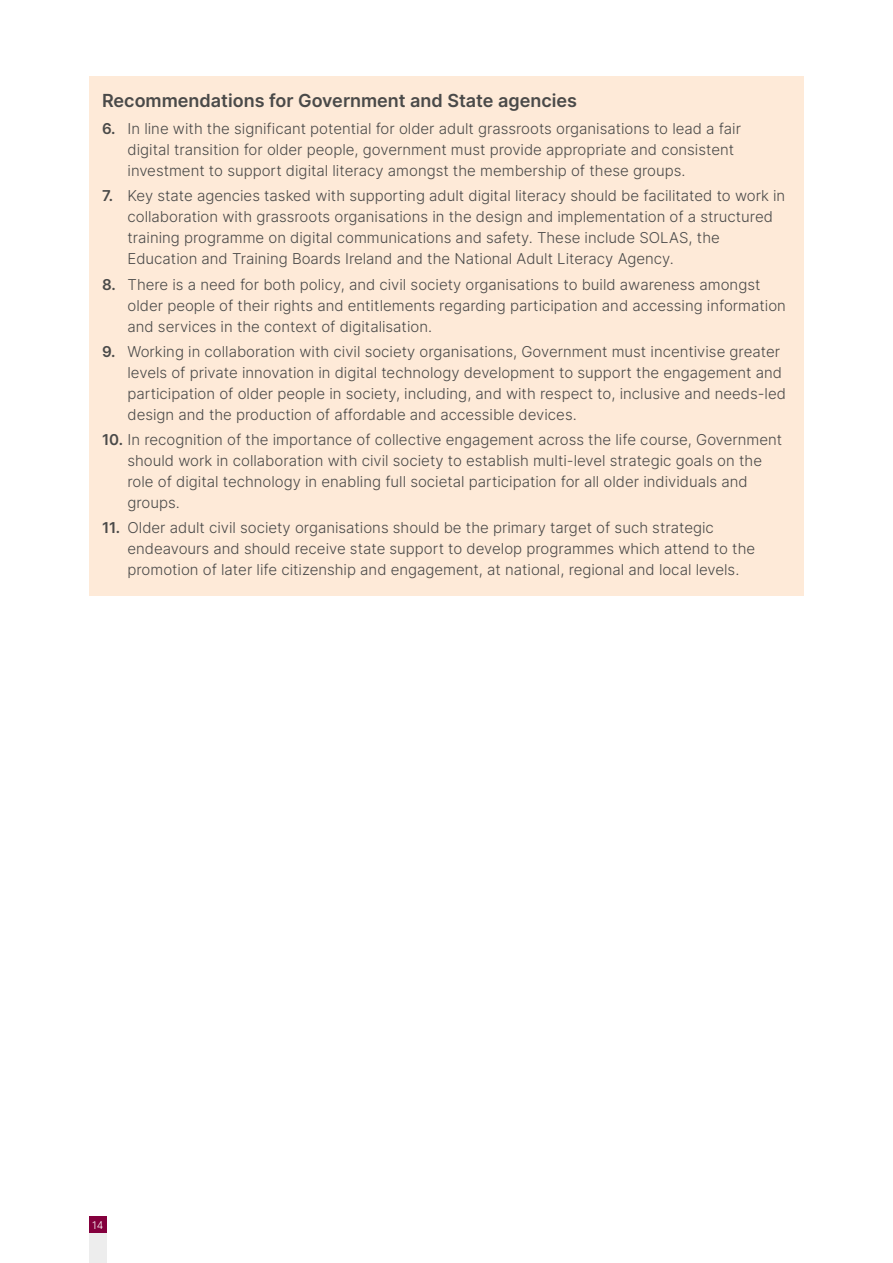
<style>
.page{position:relative;width:893px;height:1263px;background:#fff}
.page>*{position:absolute;margin:0;border:0;box-sizing:border-box;transform-origin:0 0}
.t1{font:18px "Inter";color:#4a4a49}
.t2{font:300 15px/21px "Inter";color:#4a4a49}
.t3{font:300 10.5px "Inter";color:#fff}
.s1{font-weight:400}
</style>
<div class="page">
<div style="left:89px;top:1216px;width:17px;height:17px;background:#84003d"></div>
<div style="left:89px;top:1233px;width:17px;height:30px;background:#ededed"></div>
<div style="left:89px;top:77px;width:715px;height:51px;background:#feead8"></div>
<div style="left:89px;top:103px;width:715px;height:94px;background:#feead8"></div>
<div style="left:89px;top:170px;width:715px;height:115px;background:#feead8"></div>
<div style="left:89px;top:258px;width:715px;height:94px;background:#feead8"></div>
<div style="left:89px;top:325px;width:715px;height:115px;background:#feead8"></div>
<div style="left:89px;top:414px;width:715px;height:115px;background:#feead8"></div>
<div style="left:89px;top:502px;width:715px;height:94px;background:#feead8"></div>
<p class="t1" style="left:102px;top:87px;width:476px">Recommendations for Government and State agencies</p>
<p class="t2" style="left:128px;top:118px;width:615px;text-indent:-26px"><span class="s1">6.</span> In line with the significant potential for older adult grassroots organisations to lead a fair digital transition for older people, government must provide appropriate and consistent investment to support digital literacy amongst the membership of these groups.</p>
<p class="t2" style="left:128px;top:185px;width:659px;text-indent:-26px"><span class="s1">7.</span> Key state agencies tasked with supporting adult digital literacy should be facilitated to work in collaboration with grassroots organisations in the design and implementation of a structured training programme on digital communications and safety. These include SOLAS, the Education and Training Boards Ireland and the National Adult Literacy Agency.</p>
<p class="t2" style="left:128px;top:273px;width:660px;text-indent:-26px"><span class="s1">8.</span> There is a need for both policy, and civil society organisations to build awareness amongst older people of their rights and entitlements regarding participation and accessing information and services in the context of digitalisation.</p>
<p class="t2" style="left:128px;top:341px;width:660px;text-indent:-26px"><span class="s1">9.</span> Working in collaboration with civil society organisations, Government must incentivise greater levels of private innovation in digital technology development to support the engagement and participation of older people in society, including, and with respect to, inclusive and needs-led design and the production of affordable and accessible devices.</p>
<p class="t2" style="left:128px;top:429px;width:656px;text-indent:-26px"><span class="s1">10.</span> In recognition of the importance of collective engagement across the life course, Government should work in collaboration with civil society to establish multi-level strategic goals on the role of digital technology in enabling full societal participation for all older individuals and groups.</p>
<p class="t2" style="left:128px;top:517px;width:629px;text-indent:-26px"><span class="s1">11.</span> Older adult civil society organisations should be the primary target of such strategic endeavours and should receive state support to develop programmes which attend to the promotion of later life citizenship and engagement, at national, regional and local levels.</p>
<p class="t3" style="left:92px;top:1218px;width:13px">14</p>
</div>
